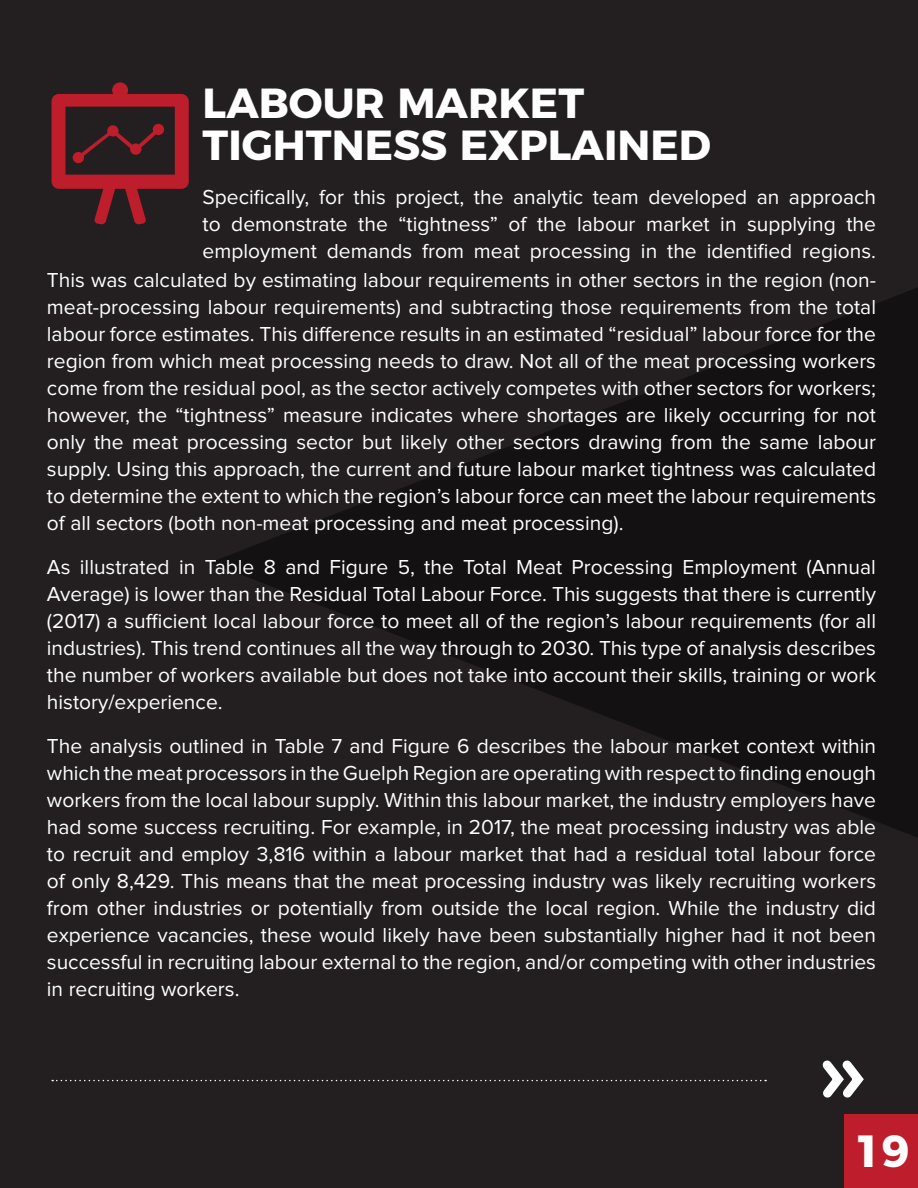
<style>
.page{position:relative;width:918px;height:1188px;background:#231f20}
.page>*{position:absolute;margin:0;border:0;box-sizing:border-box;transform-origin:0 0}
.t1{font:700 45px "Montserrat";color:#fff}
.t2{font:700 42px/42px "Montserrat";color:#fff}
.t3{font:21px/27px "Proxima Nova";color:#fff;text-align:justify}
</style>
<div class="page">
<svg style="left:211px;top:288px;width:707px;height:549px;fill:#131112"></svg>
<svg style="left:52px;top:82px;width:137px;height:143px"></svg>
<svg style="left:52px;top:1080px;width:714px;height:1px"></svg>
<div style="left:845px;top:1115px;width:73px;height:73px;background:#be1d2c"></div>
<svg style="left:822px;top:1060px;width:42px;height:38px"></svg>
<h2 class="t2" style="left:203px;top:78px;width:510px">LABOUR MARKET<br>TIGHTNESS EXPLAINED</h2>
<p class="t3" style="left:203px;top:184px;width:675px">Specifically, for this project, the analytic team developed an approach to demonstrate the “tightness” of the labour market in supplying the employment demands from meat processing in the identified regions.</p>
<p class="t3" style="left:47px;top:267px;width:831px">This was calculated by estimating labour requirements in other sectors in the region (non&shy;meat-processing labour requirements) and subtracting those requirements from the total labour force estimates. This difference results in an estimated “residual” labour force for the region from which meat processing needs to draw. Not all of the meat processing workers come from the residual pool, as the sector actively competes with other sectors for workers; however, the “tightness” measure indicates where shortages are likely occurring for not only the meat processing sector but likely other sectors drawing from the same labour supply. Using this approach, the current and future labour market tightness was calculated to determine the extent to which the region’s labour force can meet the labour requirements of all sectors (both non-meat processing and meat processing).</p>
<p class="t3" style="left:47px;top:555px;width:831px">As illustrated in Table 8 and Figure 5, the Total Meat Processing Employment (Annual Average) is lower than the Residual Total Labour Force. This suggests that there is currently (2017) a sufficient local labour force to meet all of the region’s labour requirements (for all industries). This trend continues all the way through to 2030. This type of analysis describes the number of workers available but does not take into account their skills, training or work history/experience.</p>
<p class="t3" style="left:47px;top:734px;width:831px">The analysis outlined in Table 7 and Figure 6 describes the labour market context within which the meat processors in the Guelph Region are operating with respect to finding enough workers from the local labour supply. Within this labour market, the industry employers have had some success recruiting. For example, in 2017, the meat processing industry was able to recruit and employ 3,816 within a labour market that had a residual total labour force of only 8,429. This means that the meat processing industry was likely recruiting workers from other industries or potentially from outside the local region. While the industry did experience vacancies, these would likely have been substantially higher had it not been successful in recruiting labour external to the region, and/or competing with other industries in recruiting workers.</p>
<h1 class="t1" style="left:854px;top:1114px;width:57px">19</h1>
</div>
